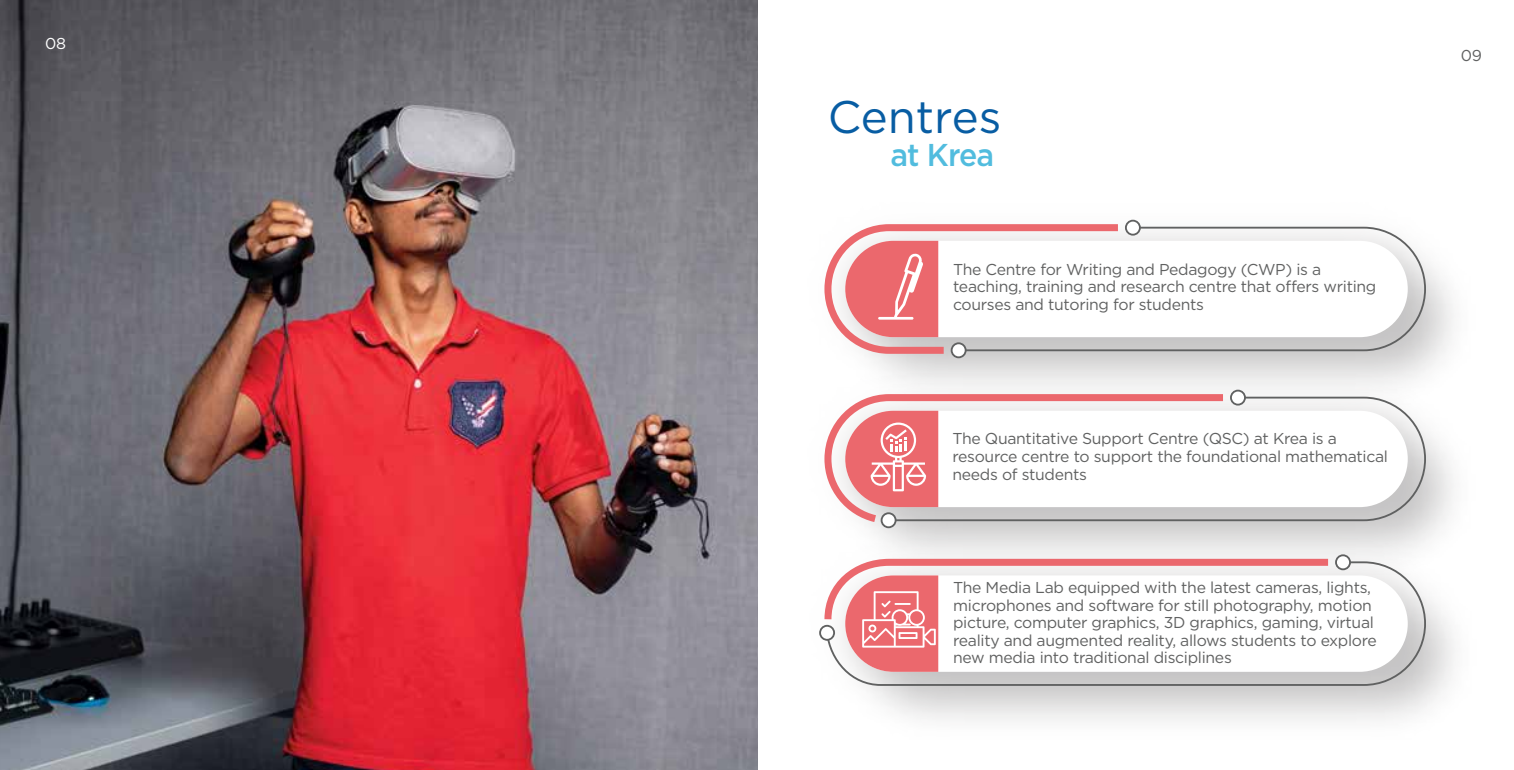
<style>
.page{position:relative;width:1514px;height:770px;background:#fff}
.page>*{position:absolute;margin:0;border:0;box-sizing:border-box;transform-origin:0 0}
.t1{font:45.5px "Gotham";color:#085da3}
.t2{font:500 31.5px "Gotham";letter-spacing:-.03em;color:#51bcde;scale:.96 1}
.t3{font:15.75px/17.5px "Gotham";letter-spacing:-.02em;color:#606161}
.t4{font:15.75px "Gotham";color:#fff}
</style>
<div class="page">
<img style="left:0;top:0;width:757px;height:769px">
<svg style="left:1140px;top:226px;width:286px;height:126px"></svg>
<svg style="left:1229px;top:395px;width:197px;height:127px"></svg>
<svg style="left:1229px;top:389px;width:16px;height:16px"></svg>
<svg style="left:824px;top:390px;width:405px;height:136px"></svg>
<svg style="left:842px;top:560px;width:584px;height:126px"></svg>
<svg style="left:824px;top:219px;width:316px;height:139px"></svg>
<svg style="left:845px;top:410px;width:93px;height:118px"></svg>
<svg style="left:819px;top:554px;width:531px;height:117px"></svg>
<p class="t4" style="left:45px;top:36px;width:22px">08</p>
<h1 class="t1" style="left:827px;top:97px;width:175px">Centres</h1>
<h2 class="t2" style="left:890px;top:141px;width:109px">at Krea</h2>
<p class="t3" style="left:953px;top:261px;width:424px">The Centre for Writing and Pedagogy (CWP) is a teaching, training and research centre that offers writing courses and tutoring for students</p>
<p class="t3" style="left:952px;top:430px;width:437px">The Quantitative Support Centre (QSC) at Krea is a resource centre to support the foundational mathematical needs of students</p>
<p class="t3" style="left:953px;top:579px;width:425px">The Media Lab equipped with the latest cameras, lights, microphones and software for still photography, motion picture, computer graphics, 3D graphics, gaming, virtual reality and augmented reality, allows students to explore new media into traditional disciplines</p>
<p class="t3" style="left:1460px;top:48px;width:23px">09</p>
</div>
